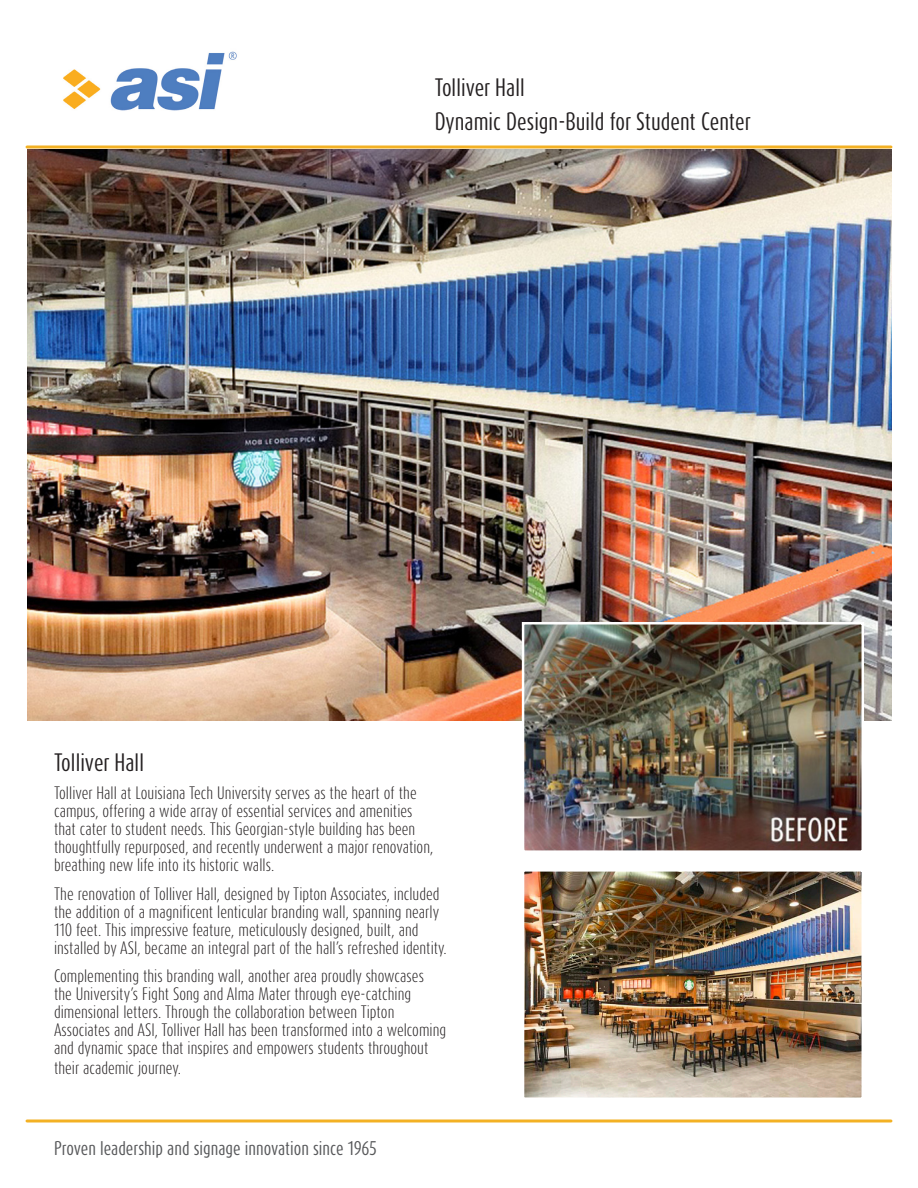
<style>
.page{position:relative;width:918px;height:1188px;background:#fff}
.page>*{position:absolute;margin:0;border:0;box-sizing:border-box;transform-origin:0 0}
.MOD_Title{font:21px "Dax Compact Pro";color:#231f20}
.MOD_Body_Copy{font:21px "Dax Compact Pro";color:#231f20}
.t1{font:16.5px "Dax Compact Pro";color:#57585a}
.MOD_Body_Copy-2{font:300 15px/18px "Dax Compact Pro";color:#231f20}
</style>
<div class="page">
<img style="left:27px;top:148px;width:864px;height:573px">
<img style="left:521px;top:621px;width:344px;height:230px">
<img style="left:524px;top:871px;width:338px;height:227px">
<img style="left:63px;top:51px;width:174px;height:60px">
<hr style="left:27px;top:146px;width:864px;height:2px;background:#f3b124">
<hr style="left:27px;top:1119px;width:864px;height:3px;background:#f3b124">
<p class="MOD_Title" style="left:435px;top:73px;width:92px">Tolliver Hall</p>
<p class="MOD_Title" style="left:435px;top:107px;width:318px">Dynamic Design-Build for Student Center</p>
<p class="MOD_Body_Copy" style="left:54px;top:749px;width:92px">Tolliver Hall</p>
<p class="MOD_Body_Copy-2" style="left:54px;top:784px;width:381px">Tolliver Hall at Louisiana Tech University serves as the heart of the campus, offering a wide array of essential services and amenities that cater to student needs. This Georgian-style building has been thoughtfully repurposed, and recently underwent a major renovation, breathing new life into its historic walls.</p>
<p class="MOD_Body_Copy-2" style="left:54px;top:885px;width:394px">The renovation of Tolliver Hall, designed by Tipton Associates, included the addition of a magnificent lenticular branding wall, spanning nearly 110 feet. This impressive feature, meticulously designed, built, and installed by ASI, became an integral part of the hall’s refreshed identity.</p>
<p class="MOD_Body_Copy-2" style="left:54px;top:967px;width:394px">Complementing this branding wall, another area proudly showcases<br>the University’s Fight Song and Alma Mater through eye-catching dimensional letters. Through the collaboration between Tipton Associates and ASI, Tolliver Hall has been transformed into a welcoming and dynamic space that inspires and empowers students throughout</p>
<p class="MOD_Body_Copy-2" style="left:54px;top:1059px;width:129px">their academic journey.</p>
<p class="t1" style="left:54px;top:1137px;width:324px">Proven leadership and signage innovation since 1965</p>
</div>
